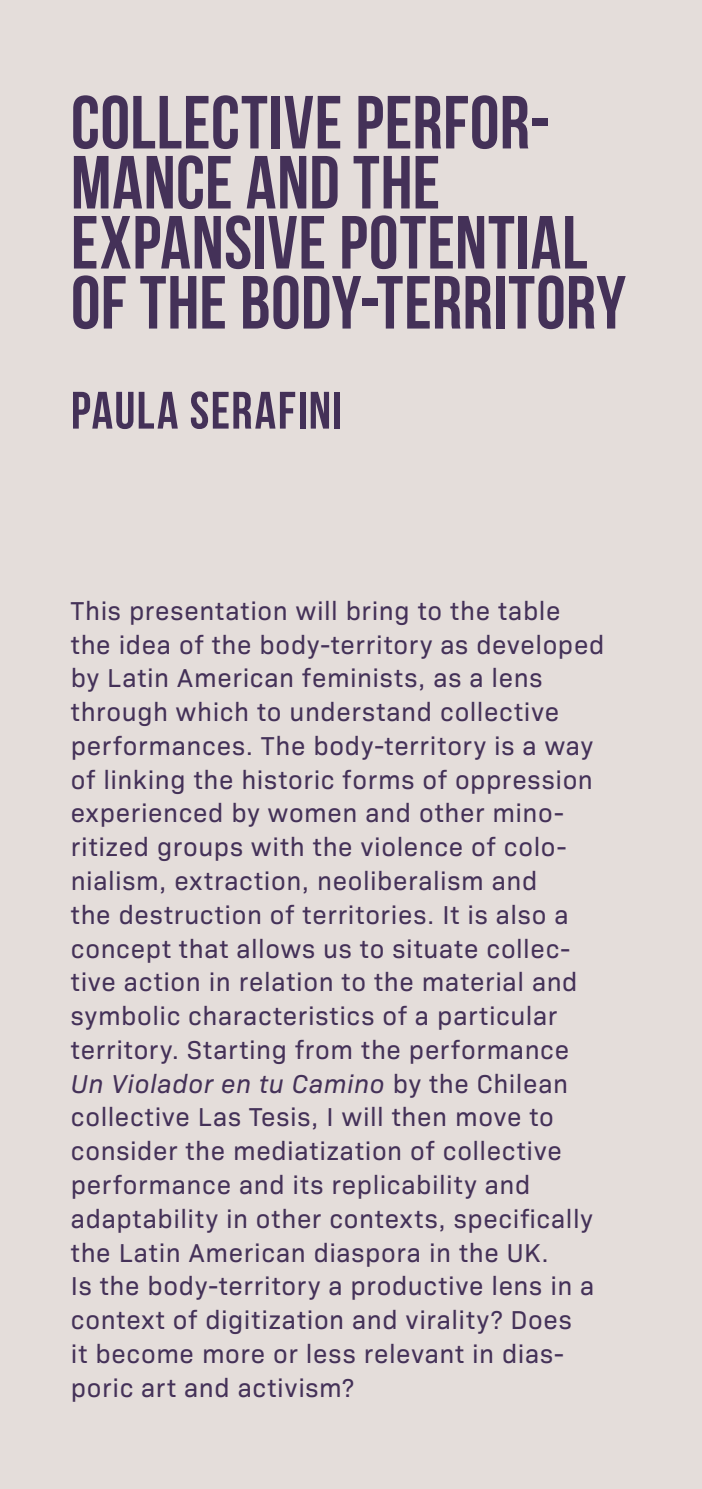
<style>
.page{position:relative;width:702px;height:1489px;background:#fff}
.page>*{position:absolute;margin:0;border:0;box-sizing:border-box;transform-origin:0 0}
.t1{font:700 75px/60px "Bebas Neue";letter-spacing:.01em;color:#443158}
.t2{font:700 52.5px "Bebas Neue";letter-spacing:.025em;color:#443158}
.t3{font:26.25px/33.8px "Bio Sans";letter-spacing:.025em;color:#443158}
.s1{font-style:italic}
</style>
<div class="page">
<div style="left:0;top:0;width:702px;height:1488px;background:#e4ddda"></div>
<h1 class="t1" style="left:71px;top:92px;width:556px">COLLECTIVE PERFOR-<br>MANCE AND THE<br>EXPANSIVE POTENTIAL<br>OF THE BODY-TERRITORY</h1>
<h2 class="t2" style="left:71px;top:381px;width:273px">PAULA SERAFINI</h2>
<p class="t3" style="left:71px;top:591px;width:535px">This presentation will bring to the table the idea of the body-territory as developed by Latin American feminists, as a lens through which to understand collective performances. The body-territory is a way of linking the historic forms of oppression experienced by women and other mino&shy;ritized groups with the violence of colo&shy;nialism, extraction, neoliberalism and<br>the destruction of territories. It is also a concept that allows us to situate collec&shy;tive action in relation to the material and symbolic characteristics of a particular territory. Starting from the performance <span class="s1">Un Violador en tu Camino</span> by the Chilean collective Las Tesis, I will then move to consider the mediatization of collective performance and its replicability and adaptability in other contexts, specifically the Latin American diaspora in the UK.<br>Is the body-territory a productive lens in a context of digitization and virality? Does<br>it become more or less relevant in dias&shy;poric art and activism?</p>
</div>
